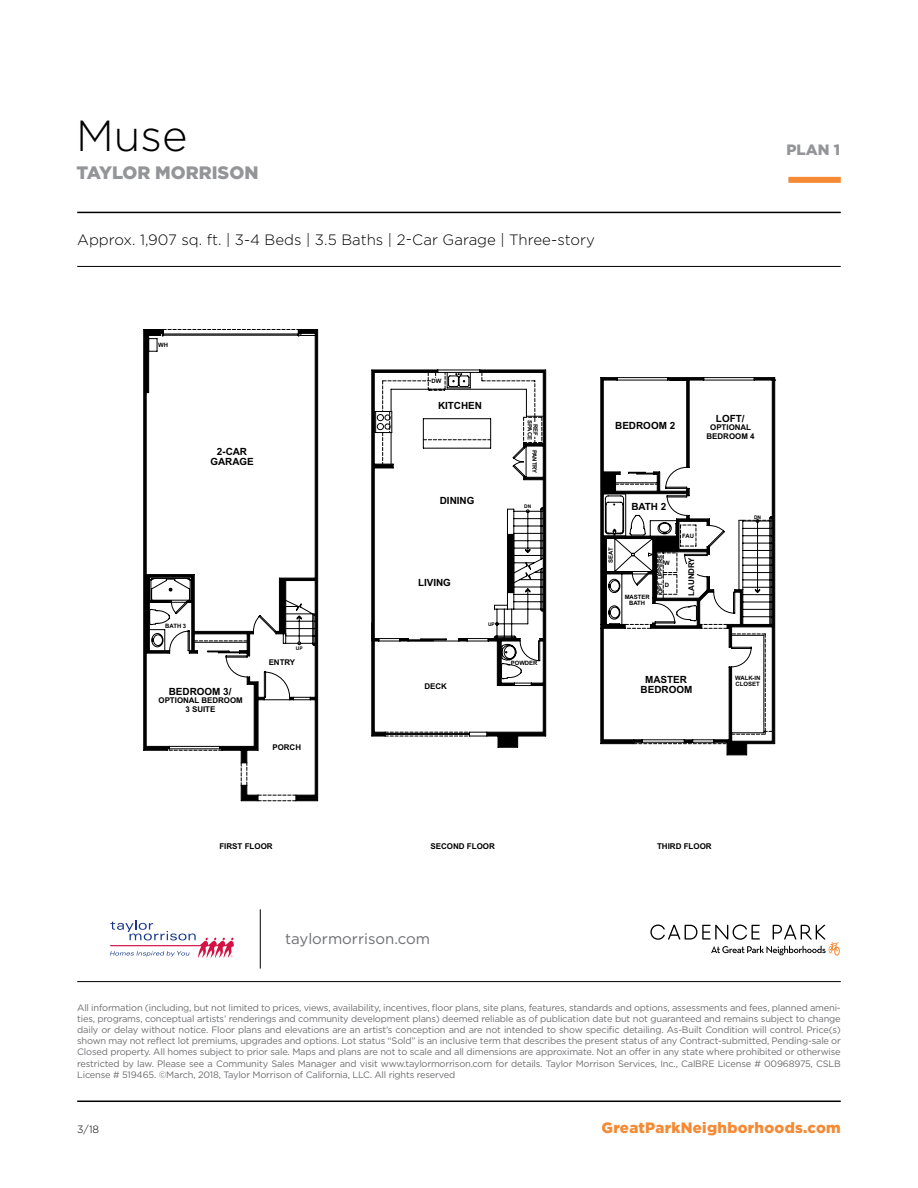
<style>
.page{position:relative;width:918px;height:1188px;background:#fff}
.page>*{position:absolute;margin:0;border:0;box-sizing:border-box;transform-origin:0 0}
.t1{font:300 43.5px "Gotham";color:#000}
.t2{font:900 18px "Gotham";color:#939598}
.t3{font:300 15px "Gotham";color:#000}
.t4{font:900 15px "Gotham";letter-spacing:.02em;color:#f68933}
.t5{font:15px "Gotham";color:#6d6e71}
.t6{font:900 15px "Gotham";color:#939598}
.t7{font:300 10.5px "Gotham";color:#000}
.t8{font:700 9.9px/10.1px "Arial";color:#000;text-align:center}
.t9{font:9.3px/11.1px "Gotham";letter-spacing:-.02em;color:#6d6e71;text-align:justify}
.t10{font:700 7.95px/8.6px "Arial";color:#000;text-align:center}
.t11{font:700 6px/6px "Arial";color:#000;text-align:center}
.t12{font:700 4.95px "Arial";color:#000}
</style>
<div class="page">
<hr style="left:77px;top:212px;width:764px;height:1px;background:#000">
<div style="left:788px;top:177px;width:53px;height:6px;background:#f68933"></div>
<hr style="left:77px;top:1101px;width:764px;height:1px;background:#000">
<hr style="left:77px;top:266px;width:764px;height:1px;background:#000">
<hr style="left:77px;top:981px;width:764px;height:1px;background:#000">
<svg style="left:144px;top:330px;width:19px;height:420px"></svg>
<svg style="left:163px;top:329px;width:155px;height:472px"></svg>
<svg style="left:372px;top:370px;width:174px;height:378px"></svg>
<div style="left:507px;top:534px;width:7px;height:59px;background:#000"></div>
<svg style="left:601px;top:378px;width:174px;height:377px"></svg>
<hr style="left:260px;top:909px;width:1px;height:60px;background:#000">
<svg style="left:110px;top:920px;width:124px;height:38px"></svg>
<svg style="left:650px;top:925px;width:190px;height:31px"></svg>
<h1 class="t1" style="left:76px;top:109px;width:113px">Muse</h1>
<h2 class="t2" style="left:76px;top:160px;width:184px">TAYLOR MORRISON</h2>
<h3 class="t3" style="left:77px;top:230px;width:519px">Approx. 1,907 sq. ft. | 3-4 Beds | 3.5 Baths | 2-Car Garage | Three-story</h3>
<h3 class="t6" style="left:787px;top:139px;width:55px">PLAN 1</h3>
<p class="t11" style="left:158px;top:342px;width:11px">WH</p>
<p class="t11" style="left:432px;top:378px;width:11px">DW</p>
<p class="t8" style="left:438px;top:401px;width:46px">KITCHEN</p>
<p class="t11" style="left:539px;top:420px;width:22px;rotate:90deg">REF<br>SPACE</p>
<p class="t8" style="left:210px;top:447px;width:45px">2-CAR<br>GARAGE</p>
<p class="t11" style="left:538px;top:450px;width:25px;rotate:90deg">PANTRY</p>
<p class="t8" style="left:440px;top:496px;width:36px">DINING</p>
<p class="t12" style="left:524px;top:503px;width:9px">DN</p>
<p class="t8" style="left:418px;top:578px;width:35px">LIVING</p>
<p class="t11" style="left:165px;top:623px;width:23px">BATH 3</p>
<p class="t12" style="left:488px;top:621px;width:8px">UP</p>
<p class="t12" style="left:296px;top:645px;width:8px">UP</p>
<p class="t10" style="left:269px;top:658px;width:28px">ENTRY</p>
<p class="t11" style="left:511px;top:659px;width:28px">POWDER</p>
<p class="t8" style="left:169px;top:686px;width:64px">BEDROOM 3/</p>
<p class="t10" style="left:159px;top:696px;width:86px">OPTIONAL BEDROOM<br>3 SUITE</p>
<p class="t10" style="left:424px;top:682px;width:24px">DECK</p>
<p class="t10" style="left:272px;top:743px;width:30px">PORCH</p>
<p class="t10" style="left:219px;top:842px;width:55px">FIRST FLOOR</p>
<p class="t10" style="left:430px;top:842px;width:66px">SECOND FLOOR</p>
<h3 class="t5" style="left:285px;top:929px;width:147px">taylormorrison.com</h3>
<p class="t8" style="left:615px;top:421px;width:61px">BEDROOM 2</p>
<p class="t8" style="left:716px;top:413px;width:30px">LOFT/</p>
<p class="t10" style="left:707px;top:423px;width:49px">OPTIONAL<br>BEDROOM 4</p>
<p class="t8" style="left:631px;top:502px;width:37px">BATH 2</p>
<p class="t11" style="left:608px;top:563px;width:17px;rotate:-90deg">SEAT</p>
<p class="t11" style="left:625px;top:594px;width:27px">MASTER<br>BATH</p>
<p class="t11" style="left:657px;top:594px;width:41px;rotate:-90deg">OPT. UPPERS</p>
<p class="t11" style="left:664px;top:560px;width:7px">W</p>
<p class="t11" style="left:665px;top:581px;width:6px">D</p>
<p class="t11" style="left:682px;top:533px;width:13px">FAU</p>
<p class="t10" style="left:687px;top:596px;width:40px;rotate:-90deg">LAUNDRY</p>
<p class="t12" style="left:754px;top:514px;width:9px">DN</p>
<p class="t8" style="left:641px;top:674px;width:53px">MASTER<br>BEDROOM</p>
<p class="t11" style="left:735px;top:674px;width:27px;text-align:left">WALK-IN<br>CLOSET</p>
<p class="t10" style="left:657px;top:842px;width:56px">THIRD FLOOR</p>
<p class="t9" style="left:77px;top:1002px;width:765px">All information (including, but not limited to prices, views, availability, incentives, floor plans, site plans, features, standards and options, assessments and fees, planned ameni&shy;ties, programs, conceptual artists’ renderings and community development plans) deemed reliable as of publication date but not guaranteed and remains subject to change daily or delay without notice. Floor plans and elevations are an artist’s conception and are not intended to show specific detailing. As-Built Condition will control. Price(s) shown may not reflect lot premiums, upgrades and options. Lot status “Sold” is an inclusive term that describes the present status of any Contract-submitted, Pending-sale or Closed property. All homes subject to prior sale. Maps and plans are not to scale and all dimensions are approximate. Not an offer in any state where prohibited or otherwise restricted by law. Please see a Community Sales Manager and visit www.taylormorrison.com for details. Taylor Morrison Services, Inc., CalBRE License # 00968975, CSLB License # 519465. ©March, 2018, Taylor Morrison of California, LLC. All rights reserved</p>
<p class="t7" style="left:77px;top:1123px;width:24px">3/18</p>
<h3 class="t4" style="left:602px;top:1118px;width:241px">GreatParkNeighborhoods.com</h3>
</div>
